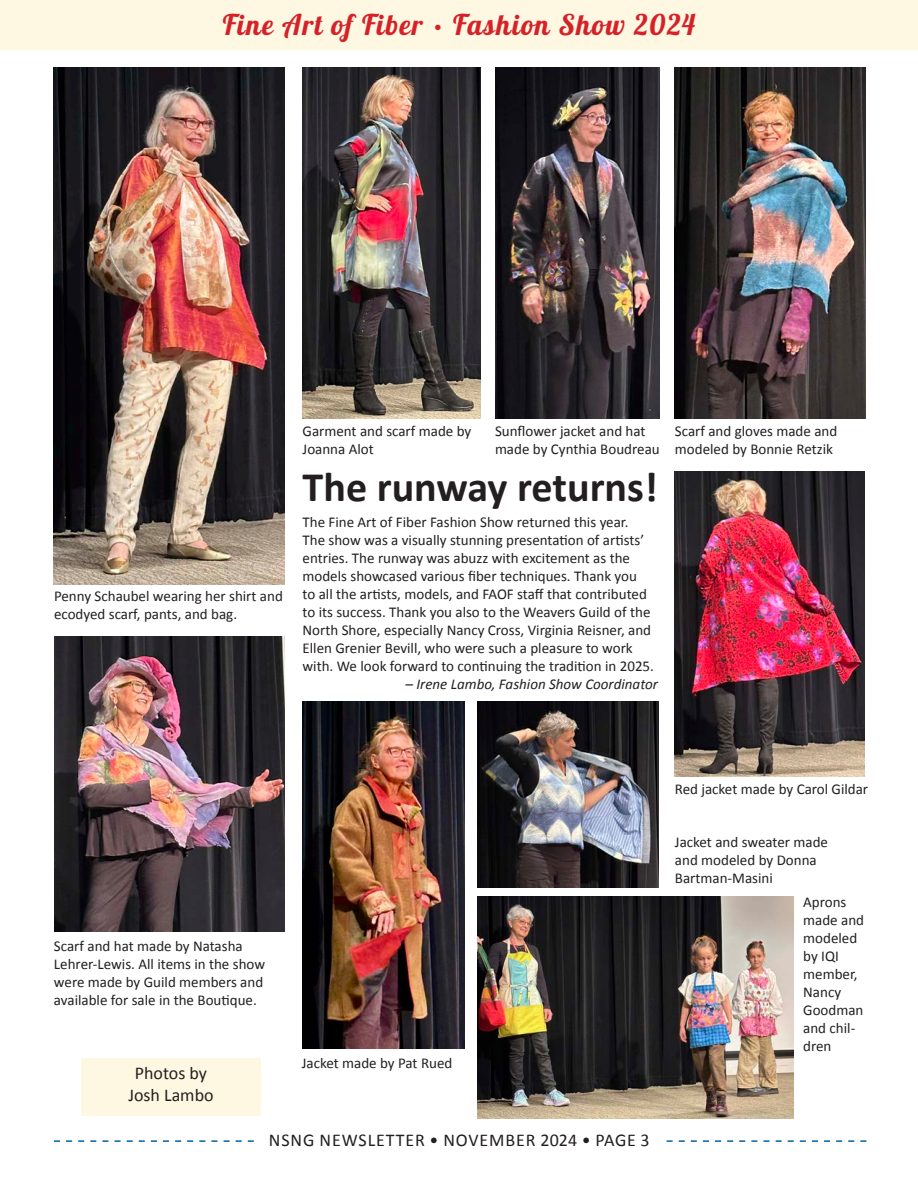
<style>
.page{position:relative;width:918px;height:1188px;background:#fff}
.page>*{position:absolute;margin:0;border:0;box-sizing:border-box;transform-origin:0 0}
.t1{font:700 42.15px "Calibri";color:#231f20}
.t2{font:28.5px "Lobster 1.4";letter-spacing:.05em;color:#d52229}
.t3{font:18px "Calibri";letter-spacing:.04em;color:#231f20}
.t4{font:18px/21.6px "Calibri";color:#231f20;text-align:center}
.t5{font:15px/18px "Calibri";color:#231f20}
.t6{font:italic 15px "Calibri";color:#231f20}
</style>
<div class="page">
<div style="left:81px;top:1058px;width:180px;height:58px;background:#fef7e1"></div>
<svg style="left:54px;top:1140px;width:200px;height:2px"></svg>
<svg style="left:667px;top:1140px;width:199px;height:2px"></svg>
<div style="left:0;top:0;width:918px;height:50px;background:#fef7e1"></div>
<img style="left:53px;top:68px;width:231px;height:517px">
<img style="left:54px;top:637px;width:231px;height:295px">
<img style="left:675px;top:68px;width:190px;height:351px">
<img style="left:675px;top:472px;width:189px;height:305px">
<img style="left:477px;top:897px;width:317px;height:221px">
<img style="left:495px;top:68px;width:165px;height:351px">
<img style="left:477px;top:701px;width:181px;height:187px">
<img style="left:303px;top:701px;width:162px;height:347px">
<img style="left:303px;top:68px;width:177px;height:351px">
<h2 class="t2" style="left:223px;top:6px;width:474px">Fine Art of Fiber • Fashion Show 2024</h2>
<p class="t5" style="left:54px;top:587px;width:230px">Penny Schaubel wearing her shirt and ecodyed scarf, pants, and bag.</p>
<p class="t5" style="left:303px;top:422px;width:170px">Garment and scarf made by<br>Joanna Alot</p>
<p class="t5" style="left:495px;top:422px;width:166px">Sunflower jacket and hat made by Cynthia Boudreau</p>
<h1 class="t1" style="left:303px;top:460px;width:357px">The runway returns!</h1>
<p class="t5" style="left:303px;top:513px;width:353px">The Fine Art of Fiber Fashion Show returned this year.<br>The show was a visually stunning presentation of artists’ entries. The runway was abuzz with excitement as the models showcased various fiber techniques. Thank you<br>to all the artists, models, and FAOF staff that contributed to its success. Thank you also to the Weavers Guild of the North Shore, especially Nancy Cross, Virginia Reisner, and Ellen Grenier Bevill, who were such a pleasure to work with. We look forward to continuing the tradition in 2025.</p>
<p class="t6" style="left:406px;top:673px;width:254px">– Irene Lambo, Fashion Show Coordinator</p>
<p class="t5" style="left:675px;top:422px;width:164px">Scarf and gloves made and modeled by Bonnie Retzik</p>
<p class="t5" style="left:54px;top:937px;width:213px">Scarf and hat made by Natasha<br>Lehrer-Lewis. All items in the show were made by Guild members and available for sale in the Boutique.</p>
<p class="t4" style="left:128px;top:1063px;width:87px">Photos by<br>Josh Lambo</p>
<p class="t5" style="left:302px;top:1054px;width:152px">Jacket made by Pat Rued</p>
<p class="t3" style="left:269px;top:1129px;width:382px">NSNG NEWSLETTER • NOVEMBER 2024 • PAGE 3</p>
<p class="t5" style="left:675px;top:780px;width:195px">Red jacket made by Carol Gildar</p>
<p class="t5" style="left:675px;top:833px;width:155px">Jacket and sweater made and modeled by Donna<br>Bartman-Masini</p>
<p class="t5" style="left:803px;top:893px;width:62px">Aprons made and modeled by IQI member,<br>Nancy<br>Goodman and chil&shy;dren</p>
</div>
